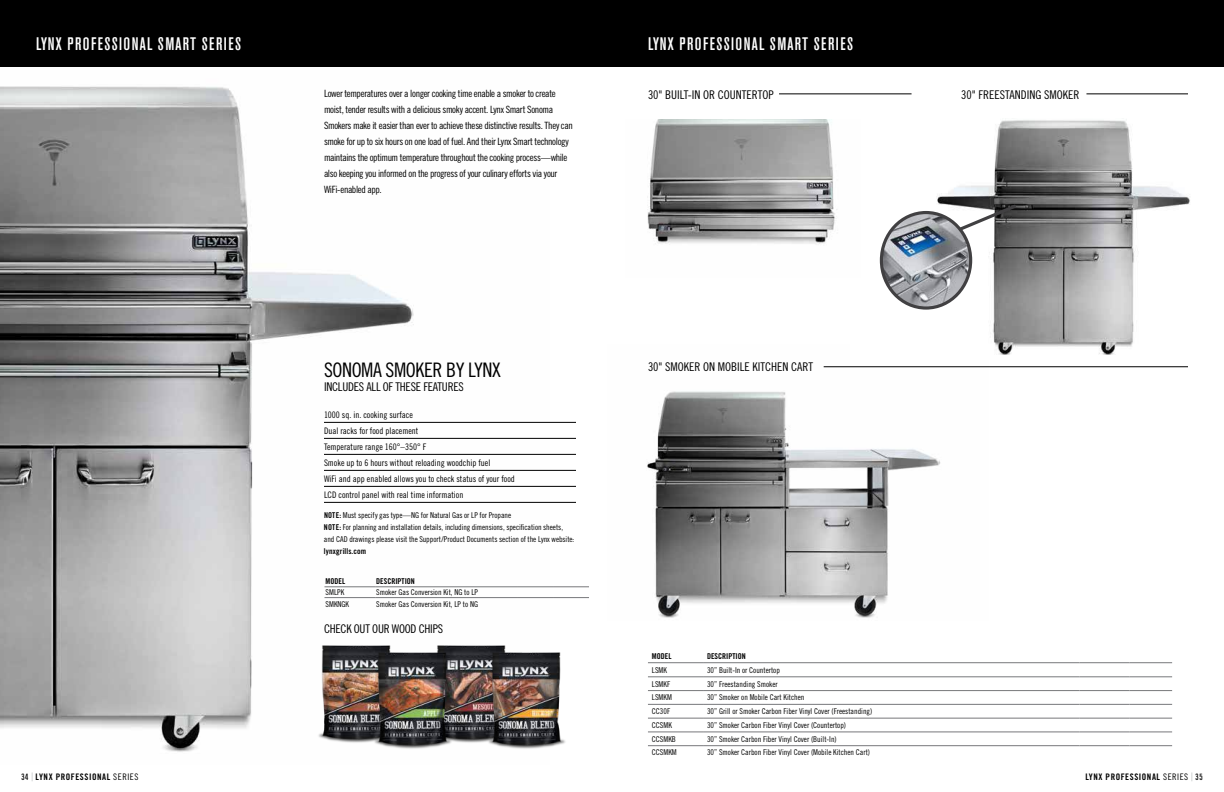
<style>
.page{position:relative;width:1224px;height:792px;background:#fff}
.page>*{position:absolute;margin:0;border:0;box-sizing:border-box;transform-origin:0 0}
.t1{font:20px "Trade Gothic LT Std Cn 18";letter-spacing:-.02em;color:#000}
.t2{font:500 condensed 18px "Akzidenz Grotesk BE";letter-spacing:.08em;color:#fff}
.t3{font:16px "Trade Gothic LT Std Cn 18";color:#fff}
.t4{font:12px "Trade Gothic LT Std Cn 18";color:#000}
.t5{font:12px "Trade Gothic LT Std Cn 18";letter-spacing:-.02em;color:#000}
.t6{font:10px/16px "Trade Gothic LT Std Cn 18";letter-spacing:-.035em;color:#000}
.t7{font:9px/16px "Trade Gothic LT Std Cn 18";color:#000}
.t8{font:9px "Trade Gothic LT Std Bd Cn 20";letter-spacing:.06em;color:#000}
.t9{font:8px/12px "Trade Gothic LT Std Cn 18";color:#000}
.t10{font:8px "Trade Gothic LT Std Bd Cn 20";color:#000}
.t11{font:8px "Trade Gothic LT Std Bd Cn 20";letter-spacing:.02em;color:#000}
.s1{font-family:"Trade Gothic LT Std Bd Cn 20"}
.s2{font-family:"Akzidenz Grotesk BE";font-weight:500;font-stretch:condensed}
.s3{font-family:"Trade Gothic LT Std Cn 18"}
</style>
<div class="page">
<img style="left:647px;top:366px;width:341px;height:252px">
<img style="left:0;top:86px;width:549px;height:666px">
<img style="left:850px;top:93px;width:340px;height:262px">
<hr style="left:779px;top:94px;width:133px;height:1px;background:#000">
<hr style="left:824px;top:366px;width:364px;height:1px;background:#000">
<hr style="left:324px;top:422px;width:252px;height:1px;background:#000">
<hr style="left:324px;top:438px;width:252px;height:1px;background:#000">
<hr style="left:324px;top:454px;width:252px;height:1px;background:#000">
<hr style="left:324px;top:470px;width:252px;height:1px;background:#000">
<hr style="left:324px;top:486px;width:252px;height:1px;background:#000">
<hr style="left:324px;top:502px;width:252px;height:1px;background:#000">
<img style="left:647px;top:120px;width:213px;height:157px">
<img style="left:881px;top:213px;width:90px;height:95px">
<div style="left:880px;top:211px;width:92px;height:99px;border:3px solid #414042;border-radius:50%"></div>
<svg style="left:955px;top:202px;width:65px;height:32px"></svg>
<hr style="left:324px;top:587px;width:51px;height:1px;background:#77787b">
<hr style="left:375px;top:587px;width:142px;height:1px;background:#77787b">
<hr style="left:517px;top:587px;width:36px;height:1px;background:#77787b">
<hr style="left:517px;top:597px;width:36px;height:1px;background:#77787b">
<hr style="left:553px;top:587px;width:36px;height:1px;background:#77787b">
<hr style="left:553px;top:597px;width:36px;height:1px;background:#77787b">
<hr style="left:324px;top:597px;width:51px;height:1px;background:#77787b">
<hr style="left:375px;top:597px;width:142px;height:1px;background:#77787b">
<div style="left:0;top:0;width:1224px;height:67px;background:#000"></div>
<img style="left:307px;top:644px;width:100px;height:100px">
<img style="left:421px;top:644px;width:100px;height:100px">
<img style="left:362px;top:650px;width:100px;height:101px">
<img style="left:476px;top:650px;width:90px;height:101px">
<hr style="left:1086px;top:94px;width:102px;height:1px;background:#000">
<hr style="left:648px;top:662px;width:55px;height:1px;background:#77787b">
<hr style="left:703px;top:662px;width:377px;height:1px;background:#77787b">
<hr style="left:1080px;top:662px;width:50px;height:1px;background:#77787b">
<hr style="left:1130px;top:662px;width:42px;height:1px;background:#77787b">
<hr style="left:648px;top:677px;width:55px;height:1px;background:#77787b">
<hr style="left:703px;top:677px;width:377px;height:1px;background:#77787b">
<hr style="left:1080px;top:677px;width:50px;height:1px;background:#77787b">
<hr style="left:1130px;top:677px;width:42px;height:1px;background:#77787b">
<hr style="left:648px;top:690px;width:55px;height:1px;background:#77787b">
<hr style="left:703px;top:690px;width:377px;height:1px;background:#77787b">
<hr style="left:1080px;top:690px;width:50px;height:1px;background:#77787b">
<hr style="left:1130px;top:690px;width:42px;height:1px;background:#77787b">
<hr style="left:648px;top:704px;width:55px;height:1px;background:#77787b">
<hr style="left:703px;top:704px;width:377px;height:1px;background:#77787b">
<hr style="left:1080px;top:704px;width:50px;height:1px;background:#77787b">
<hr style="left:1130px;top:704px;width:42px;height:1px;background:#77787b">
<hr style="left:648px;top:718px;width:55px;height:1px;background:#77787b">
<hr style="left:703px;top:718px;width:377px;height:1px;background:#77787b">
<hr style="left:1080px;top:718px;width:50px;height:1px;background:#77787b">
<hr style="left:1130px;top:718px;width:42px;height:1px;background:#77787b">
<hr style="left:648px;top:732px;width:55px;height:1px;background:#77787b">
<hr style="left:703px;top:732px;width:377px;height:1px;background:#77787b">
<hr style="left:1080px;top:732px;width:50px;height:1px;background:#77787b">
<hr style="left:1130px;top:732px;width:42px;height:1px;background:#77787b">
<hr style="left:648px;top:745px;width:55px;height:1px;background:#77787b">
<hr style="left:703px;top:745px;width:377px;height:1px;background:#77787b">
<hr style="left:1080px;top:745px;width:50px;height:1px;background:#77787b">
<hr style="left:1130px;top:745px;width:42px;height:1px;background:#77787b">
<h3 class="t3" style="left:46px;top:27px;width:114px">LYNX SMART SERIES</h3>
<h3 class="t3" style="left:658px;top:27px;width:114px">LYNX SMART SERIES</h3>
<h2 class="t2" style="left:36px;top:34px;width:207px">LYNX PROFESSIONAL SMART SERIES</h2>
<h2 class="t2" style="left:648px;top:34px;width:207px">LYNX PROFESSIONAL SMART SERIES</h2>
<p class="t6" style="left:324px;top:86px;width:250px">Lower temperatures over a longer cooking time enable a smoker to create moist, tender results with a delicious smoky accent. Lynx Smart Sonoma Smokers make it easier than ever to achieve these distinctive results. They can smoke for up to six hours on one load of fuel. And their Lynx Smart technology maintains the optimum temperature throughout the cooking process—while also keeping you informed on the progress of your culinary efforts via your WiFi-enabled app.</p>
<h1 class="t1" style="left:324px;top:358px;width:179px">SONOMA SMOKER BY LYNX</h1>
<h3 class="t5" style="left:324px;top:380px;width:141px">INCLUDES ALL OF THESE FEATURES</h3>
<p class="t7" style="left:324px;top:407px;width:192px">1000 sq. in. cooking surface<br>Dual racks for food placement<br>Temperature range 160°–350° F<br>Smoke up to 6 hours without reloading woodchip fuel<br>WiFi and app enabled allows you to check status of your food LCD control panel with real time information</p>
<p class="t9" style="left:324px;top:509px;width:252px"><span class="s1">NOTE:</span> Must specify gas type—NG for Natural Gas or LP for Propane<br><span class="s1">NOTE:</span> For planning and installation details, including dimensions, specification sheets, and CAD drawings please visit the Support/Product Documents section of the Lynx website:</p>
<p class="t11" style="left:324px;top:546px;width:44px">lynxgrills.com</p>
<p class="t10" style="left:326px;top:577px;width:21px">MODEL</p>
<p class="t10" style="left:376px;top:577px;width:40px">DESCRIPTION</p>
<p class="t9" style="left:326px;top:586px;width:20px">SMLPK</p>
<p class="t9" style="left:376px;top:586px;width:103px">Smoker Gas Conversion Kit, NG to LP</p>
<p class="t9" style="left:326px;top:598px;width:25px">SMKNGK</p>
<p class="t9" style="left:376px;top:598px;width:103px">Smoker Gas Conversion Kit, LP to NG</p>
<h3 class="t5" style="left:324px;top:622px;width:121px">CHECK OUT OUR WOOD CHIPS</h3>
<h3 class="t4" style="left:648px;top:87px;width:127px">30" BUILT-IN OR COUNTERTOP</h3>
<h3 class="t4" style="left:961px;top:87px;width:120px">30" FREESTANDING SMOKER</h3>
<h3 class="t4" style="left:648px;top:359px;width:167px">30" SMOKER ON MOBILE KITCHEN CART</h3>
<p class="t10" style="left:652px;top:651px;width:21px">MODEL</p>
<p class="t10" style="left:707px;top:651px;width:40px">DESCRIPTION</p>
<p class="t9" style="left:652px;top:664px;width:17px">LSMK</p>
<p class="t9" style="left:707px;top:664px;width:74px">30” Built-In or Countertop</p>
<p class="t9" style="left:652px;top:678px;width:20px">LSMKF</p>
<p class="t9" style="left:707px;top:678px;width:72px">30” Freestanding Smoker</p>
<p class="t9" style="left:652px;top:691px;width:21px">LSMKM</p>
<p class="t9" style="left:707px;top:691px;width:99px">30” Smoker on Mobile Cart Kitchen</p>
<p class="t9" style="left:652px;top:705px;width:20px">CC30F</p>
<p class="t9" style="left:707px;top:705px;width:167px">30” Grill or Smoker Carbon Fiber Vinyl Cover (Freestanding)</p>
<p class="t9" style="left:652px;top:719px;width:21px">CCSMK</p>
<p class="t9" style="left:707px;top:719px;width:141px">30” Smoker Carbon Fiber Vinyl Cover (Countertop)</p>
<p class="t9" style="left:652px;top:733px;width:25px">CCSMKB</p>
<p class="t9" style="left:707px;top:733px;width:131px">30” Smoker Carbon Fiber Vinyl Cover (Built-In)</p>
<p class="t9" style="left:652px;top:747px;width:26px">CCSMKM</p>
<p class="t9" style="left:707px;top:747px;width:165px">30” Smoker Carbon Fiber Vinyl Cover (Mobile Kitchen Cart)</p>
<p class="t8" style="left:22px;top:771px;width:118px"><span class="s2">34</span> LYNX PROFESSIONAL <span class="s3">SERIES</span></p>
<p class="t8" style="left:1085px;top:771px;width:119px">LYNX PROFESSIONAL <span class="s3">SERIES</span> <span class="s2">35</span></p>
</div>
